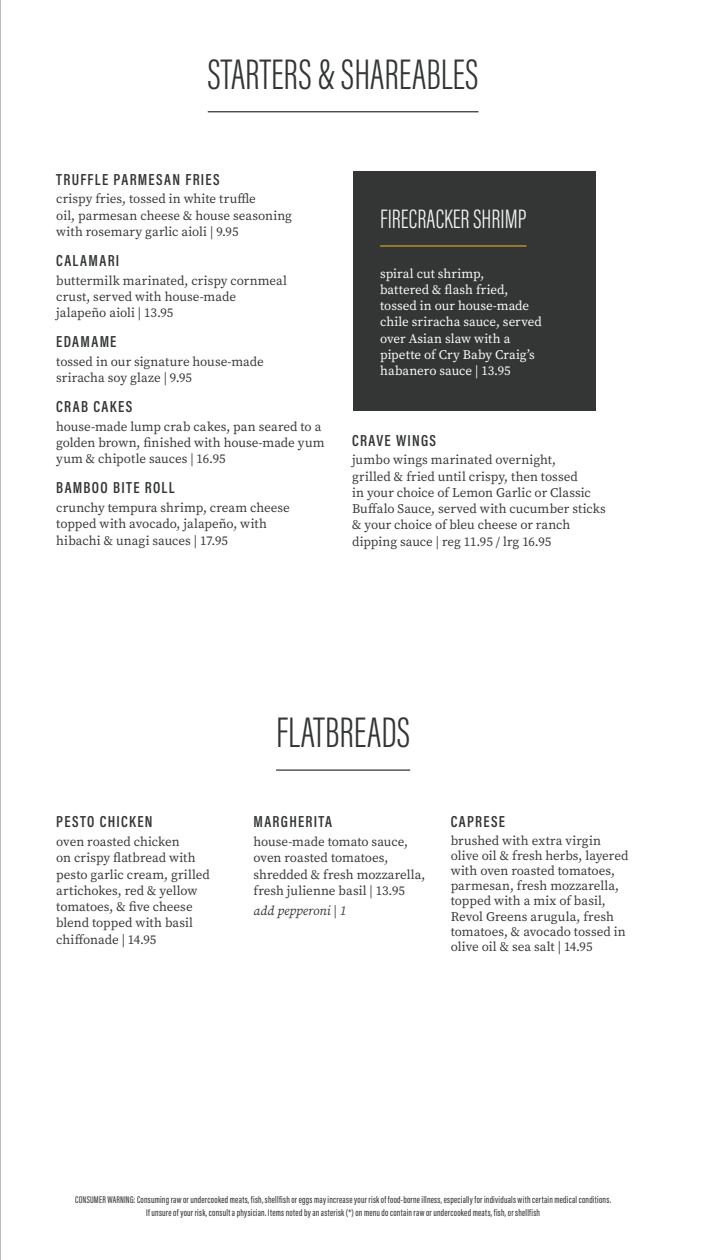
<style>
.page{position:relative;width:720px;height:1260px;background:#fff}
.page>*{position:absolute;margin:0;border:0;box-sizing:border-box;transform-origin:0 0}
.Section_Headers{font:44px "Acumin Variable Concept";letter-spacing:-.3em;color:#343636}
.Call-out_Header{font:27.5px "Acumin Variable Concept";letter-spacing:-.3em;color:#f4f5f6}
.Item_Name{font:16.25px "Acumin Variable Concept";letter-spacing:-.125em;color:#343636}
.Item_Name-2{font:16.25px "Acumin Variable Concept";letter-spacing:-.18em;color:#343636}
.Item_Name-3{font:16.25px "Acumin Variable Concept";letter-spacing:-.16em;color:#343636}
.Item_Description{font:13.12px/16.2px "Source Serif Variable";color:#343636}
.Item_Description-2{font:13.12px/16.2px "Source Serif Variable";color:#fff}
.Item_Description_-_A{font:13.12px/16.2px "Source Serif Variable";letter-spacing:-.005em;color:#343636}
.Item_Description_-_A-2{font:italic 13.12px "Source Serif Variable";color:#343636}
.t1{font:10px/12.5px "Acumin Variable Concept";letter-spacing:-.155em;color:#343636;text-align:center}
</style>
<div class="page">
<hr style="left:208px;top:111px;width:270px;height:1px;background:#343636">
<hr style="left:276px;top:769px;width:134px;height:2px;background:#343636">
<div style="left:353px;top:171px;width:243px;height:240px;background:#343636"></div>
<hr style="left:380px;top:245px;width:147px;height:2px;background:#9e7c2d">
<hr style="left:0;top:0;width:1px;height:1260px;background:#939598">
<p class="Section_Headers" style="left:208px;top:43px;width:285px">STARTERS&amp;SHAREABLES</p>
<p class="Item_Name" style="left:56px;top:168px;width:168px">TRUFFLE PARMESAN FRIES</p>
<p class="Item_Description" style="left:56px;top:191px;width:237px">crispy fries, tossed in white truffle<br>oil, parmesan cheese &amp; house seasoning with rosemary garlic aioli | 9.95</p>
<p class="Item_Name" style="left:56px;top:249px;width:65px">CALAMARI</p>
<p class="Item_Description" style="left:56px;top:272px;width:232px">buttermilk marinated, crispy cornmeal crust, served with house-made jalapeño aioli | 13.95</p>
<p class="Item_Name-3" style="left:56px;top:330px;width:65px">EDAMAME</p>
<p class="Item_Description" style="left:56px;top:353px;width:209px">tossed in our signature house-made sriracha soy glaze | 9.95</p>
<p class="Item_Name" style="left:56px;top:395px;width:81px">CRAB CAKES</p>
<p class="Item_Description" style="left:56px;top:418px;width:270px">house-made lump crab cakes, pan seared to a golden brown, finished with house-made yum yum &amp; chipotle sauces | 16.95</p>
<p class="Item_Name" style="left:56px;top:477px;width:123px">BAMBOO BITE ROLL</p>
<p class="Item_Description" style="left:56px;top:500px;width:235px">crunchy tempura shrimp, cream cheese topped with avocado, jalapeño, with hibachi &amp; unagi sauces | 17.95</p>
<p class="Call-out_Header" style="left:380px;top:199px;width:156px">FIRECRACKERSHRI MP</p>
<p class="Item_Description-2" style="left:380px;top:265px;width:163px">spiral cut shrimp,<br>battered &amp; flash fried, tossed in our house-made chile sriracha sauce, served over Asian slaw with a pipette of Cry Baby Craig’s habanero sauce | 13.95</p>
<p class="Item_Name-2" style="left:352px;top:429px;width:89px">CRAVE WI NGS</p>
<p class="Item_Description" style="left:352px;top:452px;width:255px">jumbo wings marinated overnight,<br>grilled &amp; fried until crispy, then tossed<br>in your choice of Lemon Garlic or Classic Buffalo Sauce, served with cucumber sticks &amp; your choice of bleu cheese or ranch dipping sauce | reg 11.95 / lrg 16.95</p>
<p class="Item_Name" style="left:56px;top:811px;width:102px">PESTO CHICKEN</p>
<p class="Item_Description" style="left:56px;top:834px;width:155px">oven roasted chicken<br>on crispy flatbread with pesto garlic cream, grilled artichokes, red &amp; yellow tomatoes, &amp; five cheese blend topped with basil chiffonade | 14.95</p>
<p class="Section_Headers" style="left:276px;top:701px;width:148px">FLATBREADS</p>
<p class="Item_Name" style="left:254px;top:811px;width:84px">MARGHERITA</p>
<p class="Item_Description_-_A" style="left:254px;top:834px;width:174px">house-made tomato sauce, oven roasted tomatoes, shredded &amp; fresh mozzarella, fresh julienne basil | 13.95</p>
<p class="Item_Description_-_A-2" style="left:254px;top:902px;width:95px">add pepperoni | 1</p>
<p class="Item_Name" style="left:451px;top:811px;width:59px">CAPRESE</p>
<p class="Item_Description" style="left:451px;top:833px;width:179px;line-height:15px">brushed with extra virgin olive oil &amp; fresh herbs, layered with oven roasted tomatoes, parmesan, fresh mozzarella, topped with a mix of basil,</p>
<p class="Item_Description" style="left:451px;top:909px;width:176px;line-height:15px">Revol Greens arugula, fresh tomatoes, &amp; avocado tossed in olive oil &amp; sea salt | 14.95</p>
<p class="t1" style="left:75px;top:1193px;width:538px">CONSUMERWARNING: Consumingraw or undercookedmeats, fish, shellfish or eggs may increase your risk of food-borne illness, especially for individuals with certain medical conditions.<br>If unsure of your risk, consult a physician. Items notedby an asterisk (*) on menu docontain raw or undercookedmeats, fish, or shellfish</p>
</div>
